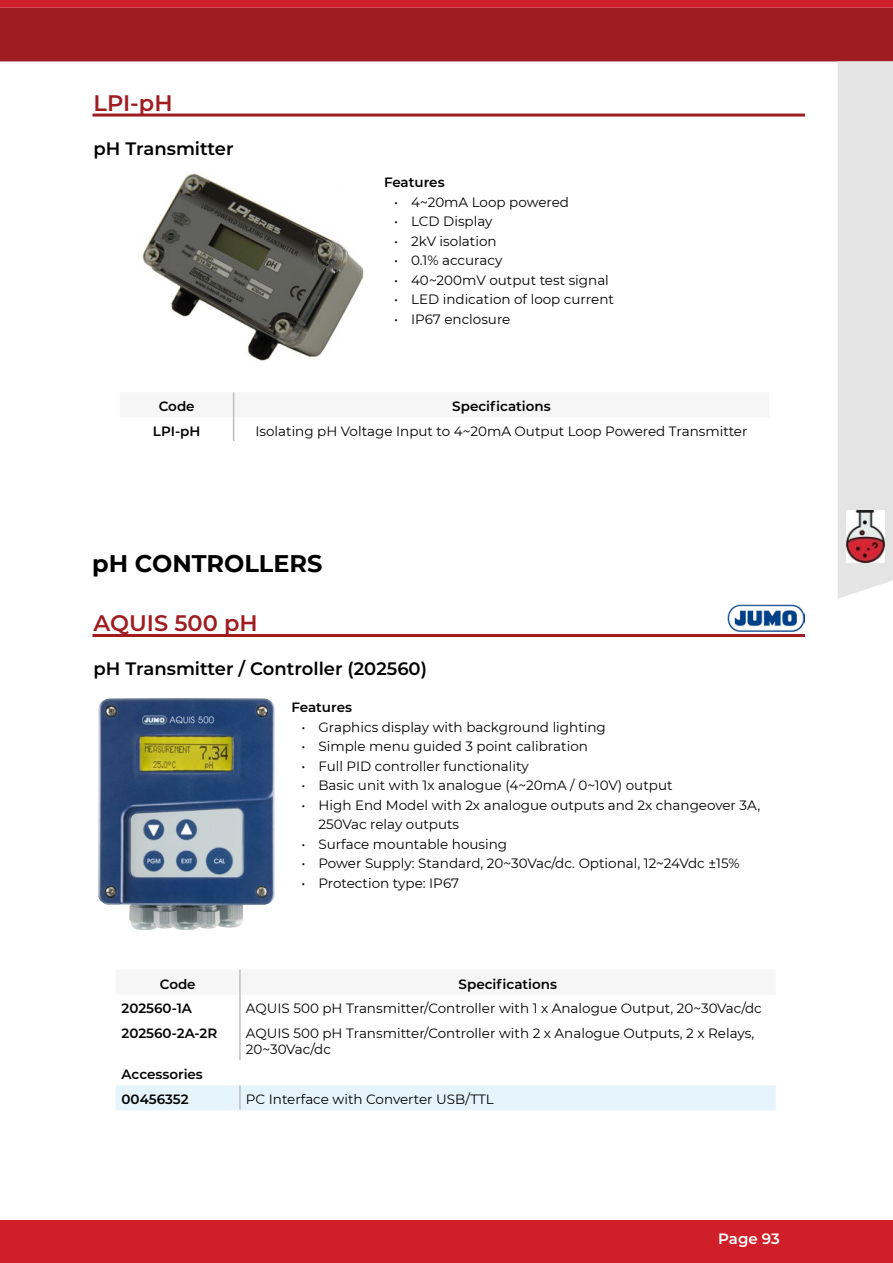
<style>
.page{position:relative;width:893px;height:1263px;background:#fff}
.page>*{position:absolute;margin:0;border:0;box-sizing:border-box;transform-origin:0 0}
.t1{font:700 24px "Montserrat";color:#000}
.t2{font:600 22.5px "Montserrat";color:#9f1d21}
.t3{font:600 18px "Montserrat";color:#000}
.t4{font:600 15px "Montserrat";color:#fff}
.t5{font:13.5px/19.5px "Montserrat";color:#000}
.t6{font:600 13.5px/25px "Montserrat";color:#000}
</style>
<div class="page">
<div style="left:0;top:1220px;width:893px;height:43px;background:#cf2029"></div>
<svg style="left:0;top:0;width:893px;height:114px"></svg>
<div style="left:838px;top:61px;width:55px;height:538px;background:#e5e4e4"></div>
<img style="left:846px;top:510px;width:38px;height:53px">
<hr style="left:92px;top:114px;width:713px;height:3px;background:#9f1d21">
<img style="left:142px;top:173px;width:222px;height:188px">
<hr style="left:92px;top:634px;width:713px;height:3px;background:#9f1d21">
<img style="left:727px;top:604px;width:78px;height:27px">
<div style="left:116px;top:1085px;width:660px;height:25px;background:#e6f5fd"></div>
<hr style="left:239px;top:969px;width:2px;height:26px;background:#bcbec0">
<hr style="left:239px;top:995px;width:2px;height:24px;background:#bcbec0">
<hr style="left:239px;top:1019px;width:2px;height:41px;background:#bcbec0">
<hr style="left:239px;top:1085px;width:2px;height:24px;background:#bcbec0">
<img style="left:98px;top:698px;width:177px;height:232px">
<h2 class="t2" style="left:94px;top:87px;width:81px">LPI-pH</h2>
<h3 class="t3" style="left:94px;top:135px;width:142px">pH Transmitter</h3>
<p class="t6" style="left:384px;top:169px;width:62px">Features</p>
<p class="t5" style="left:394px;top:192px;width:176px">• 4~20mA Loop powered</p>
<p class="t5" style="left:394px;top:211px;width:100px">• LCD Display</p>
<p class="t5" style="left:394px;top:231px;width:104px">• 2kV isolation</p>
<p class="t5" style="left:394px;top:250px;width:110px">• 0.1% accuracy</p>
<p class="t5" style="left:394px;top:270px;width:216px">• 40~200mV output test signal</p>
<p class="t5" style="left:394px;top:289px;width:221px">• LED indication of loop current</p>
<p class="t5" style="left:394px;top:309px;width:118px">• IP67 enclosure</p>
<p class="t6" style="left:159px;top:393px;width:37px">Code</p>
<p class="t6" style="left:452px;top:393px;width:100px">Specifications</p>
<p class="t6" style="left:153px;top:418px;width:49px">LPI-pH</p>
<p class="t5" style="left:255px;top:421px;width:494px">Isolating pH Voltage Input to 4~20mA Output Loop Powered Transmitter</p>
<h1 class="t1" style="left:92px;top:546px;width:232px">pH CONTROLLERS</h1>
<h2 class="t2" style="left:94px;top:607px;width:166px">AQUIS 500 pH</h2>
<h3 class="t3" style="left:94px;top:656px;width:335px">pH Transmitter / Controller (202560)</h3>
<p class="t6" style="left:291px;top:694px;width:62px">Features</p>
<p class="t5" style="left:301px;top:717px;width:306px">• Graphics display with background lighting</p>
<p class="t5" style="left:301px;top:736px;width:288px">• Simple menu guided 3 point calibration</p>
<p class="t5" style="left:301px;top:756px;width:229px">• Full PID controller functionality</p>
<p class="t5" style="left:301px;top:775px;width:373px">• Basic unit with 1x analogue (4~20mA / 0~10V) output</p>
<p class="t5" style="left:318px;top:795px;width:443px;text-indent:-17px">• High End Model with 2x analogue outputs and 2x changeover 3A,<br>250Vac relay outputs</p>
<p class="t5" style="left:301px;top:834px;width:207px">• Surface mountable housing</p>
<p class="t5" style="left:301px;top:853px;width:440px">• Power Supply: Standard, 20~30Vac/dc. Optional, 12~24Vdc ±15%</p>
<p class="t5" style="left:301px;top:873px;width:159px">• Protection type: IP67</p>
<p class="t6" style="left:160px;top:971px;width:37px">Code</p>
<p class="t6" style="left:459px;top:971px;width:100px">Specifications</p>
<p class="t6" style="left:122px;top:995px;width:72px">202560-1A</p>
<p class="t5" style="left:246px;top:998px;width:517px">AQUIS 500 pH Transmitter/Controller with 1 x Analogue Output, 20~30Vac/dc</p>
<p class="t6" style="left:122px;top:1020px;width:97px">202560-2A-2R</p>
<p class="t5" style="left:246px;top:1025px;width:510px;line-height:16.2px">AQUIS 500 pH Transmitter/Controller with 2 x Analogue Outputs, 2 x Relays,<br>20~30Vac/dc</p>
<p class="t6" style="left:122px;top:1061px;width:83px">Accessories<br>00456352</p>
<p class="t5" style="left:246px;top:1089px;width:249px">PC Interface with Converter USB/TTL</p>
<p class="t4" style="left:718px;top:1228px;width:63px">Page 93</p>
</div>
